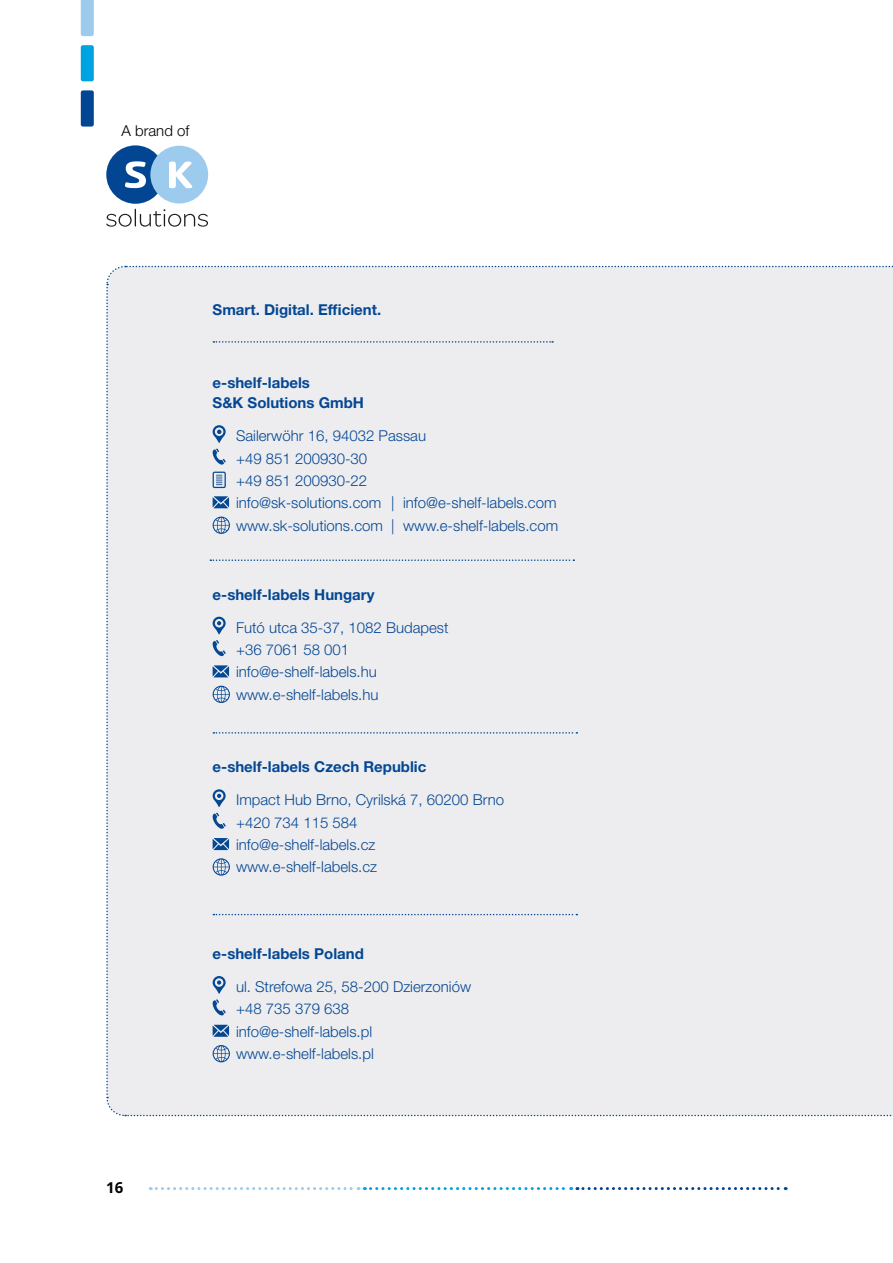
<style>
.page{position:relative;width:893px;height:1263px;background:#fff}
.page>*{position:absolute;margin:0;border:0;box-sizing:border-box;transform-origin:0 0}
.t1{font:300 15px/22.4px "Helvetica Neue LT Std";color:#044793}
.t2{font:700 15px/20.2px "Helvetica Neue LT Std";color:#044793}
.t3{font:300 15px "Helvetica Neue LT Std";color:#000}
.t4{font:700 15px "Open Sans";color:#000}
</style>
<div class="page">
<svg style="left:150px;top:1187px;width:636px;height:3px"></svg>
<div style="left:81px;top:45px;width:13px;height:36px;background:#00a3e2;border-radius:2px"></div>
<svg style="left:81px;top:0;width:13px;height:36px"></svg>
<div style="left:81px;top:90px;width:13px;height:37px;background:#014593;border-radius:2px"></div>
<svg style="left:106px;top:145px;width:102px;height:82px"></svg>
<div style="left:106px;top:265px;width:787px;height:852px;background:#ededef"></div>
<p class="t3" style="left:122px;top:121px;width:69px">A brand of</p>
<p class="t4" style="left:106px;top:1177px;width:19px">16</p>
<p class="t2" style="left:213px;top:299px;width:170px">Smart. Digital. Efficient.</p>
<p class="t2" style="left:213px;top:372px;width:153px">e-shelf-labels<br>S&amp;K Solutions GmbH</p>
<p class="t1" style="left:236px;top:424px;width:324px">Sailerwöhr 16, 94032 Passau<br>+49 851 200930-30<br>+49 851 200930-22<br>info@sk-solutions.com | info@e-shelf-labels.com www.sk-solutions.com | www.e-shelf-labels.com</p>
<p class="t2" style="left:213px;top:584px;width:163px">e-shelf-labels Hungary</p>
<p class="t1" style="left:236px;top:616px;width:214px">Futó utca 35-37, 1082 Budapest +36 7061 58 001 info@e-shelf-labels.hu www.e-shelf-labels.hu</p>
<p class="t2" style="left:213px;top:756px;width:215px">e-shelf-labels Czech Republic</p>
<p class="t1" style="left:236px;top:788px;width:270px">Impact Hub Brno, Cyrilská 7, 60200 Brno +420 734 115 584<br>info@e-shelf-labels.cz www.e-shelf-labels.cz</p>
<p class="t2" style="left:213px;top:943px;width:153px">e-shelf-labels Poland</p>
<p class="t1" style="left:236px;top:975px;width:237px">ul. Strefowa 25, 58-200 Dzierzoniów +48 735 379 638 info@e-shelf-labels.pl www.e-shelf-labels.pl</p>
</div>
